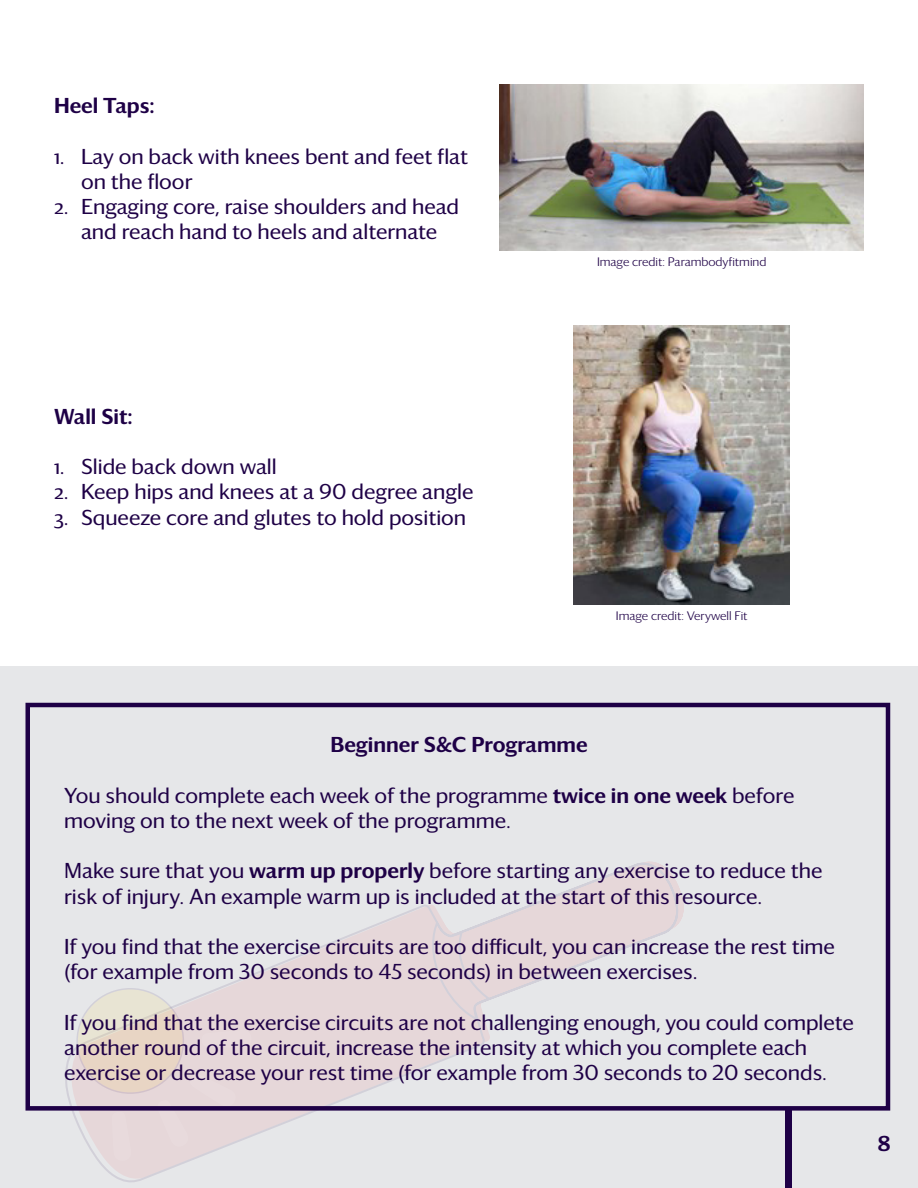
<style>
.page{position:relative;width:918px;height:1188px;background:#fff}
.page>*{position:absolute;margin:0;border:0;box-sizing:border-box;transform-origin:0 0}
.t1{font:21px/25.2px "Darby Sans";color:#1e0046}
.t2{font:500 21px "Darby Sans";color:#1e0046}
.t3{font:300 12px "Darby Sans";color:#1e0046}
.s1{font-weight:500}
</style>
<div class="page">
<div style="left:0;top:666px;width:918px;height:522px;background:#e6e7e9"></div>
<svg style="left:65px;top:861px;width:619px;height:321px"></svg>
<svg style="left:112px;top:1111px;width:20px;height:51px"></svg>
<svg style="left:201px;top:1030px;width:51px;height:18px"></svg>
<div style="left:157px;top:1073px;width:80px;height:75px;background:#e6d7d9"></div>
<svg style="left:77px;top:989px;width:106px;height:104px;background:#e7d9c8"></svg>
<div style="left:76px;top:988px;width:108px;height:106px;border:2px solid #1e0046;border-radius:50%"></div>
<img style="left:500px;top:85px;width:364px;height:166px">
<img style="left:573px;top:326px;width:217px;height:278px">
<div style="left:26px;top:703px;width:864px;height:408px;border:4px solid #1e0046"></div>
<div style="left:785px;top:1108px;width:7px;height:80px;background:#1e0046"></div>
<p class="t2" style="left:54px;top:90px;width:102px">Heel Taps:</p>
<p class="t1" style="left:81px;top:143px;width:389px;text-indent:-27px">1. Lay on back with knees bent and feet flat on the floor</p>
<p class="t1" style="left:54px;top:193px;width:407px;text-align:center">2. Engaging core, raise shoulders and head and reach hand to heels and alternate</p>
<p class="t3" style="left:597px;top:253px;width:171px">Image credit: Parambodyfitmind</p>
<p class="t2" style="left:54px;top:401px;width:80px">Wall Sit:</p>
<p class="t1" style="left:54px;top:453px;width:224px">1. Slide back down wall</p>
<p class="t1" style="left:54px;top:479px;width:421px">2. Keep hips and knees at a 90 degree angle</p>
<p class="t1" style="left:54px;top:504px;width:414px">3. Squeeze core and glutes to hold position</p>
<p class="t3" style="left:616px;top:608px;width:133px">Image credit: Verywell Fit</p>
<p class="t2" style="left:330px;top:729px;width:259px">Beginner S&amp;C Programme</p>
<p class="t1" style="left:64px;top:782px;width:732px">You should complete each week of the programme <span class="s1">twice in one week</span> before moving on to the next week of the programme.</p>
<p class="t1" style="left:64px;top:858px;width:760px">Make sure that you <span class="s1">warm up properly</span> before starting any exercise to reduce the risk of injury. An example warm up is included at the start of this resource.</p>
<p class="t1" style="left:64px;top:933px;width:772px">If you find that the exercise circuits are too difficult, you can increase the rest time (for example from 30 seconds to 45 seconds) in between exercises.</p>
<p class="t1" style="left:64px;top:1009px;width:791px">If you find that the exercise circuits are not challenging enough, you could complete another round of the circuit, increase the intensity at which you complete each exercise or decrease your rest time (for example from 30 seconds to 20 seconds.</p>
<p class="t2" style="left:878px;top:1127px;width:14px">8</p>
</div>
